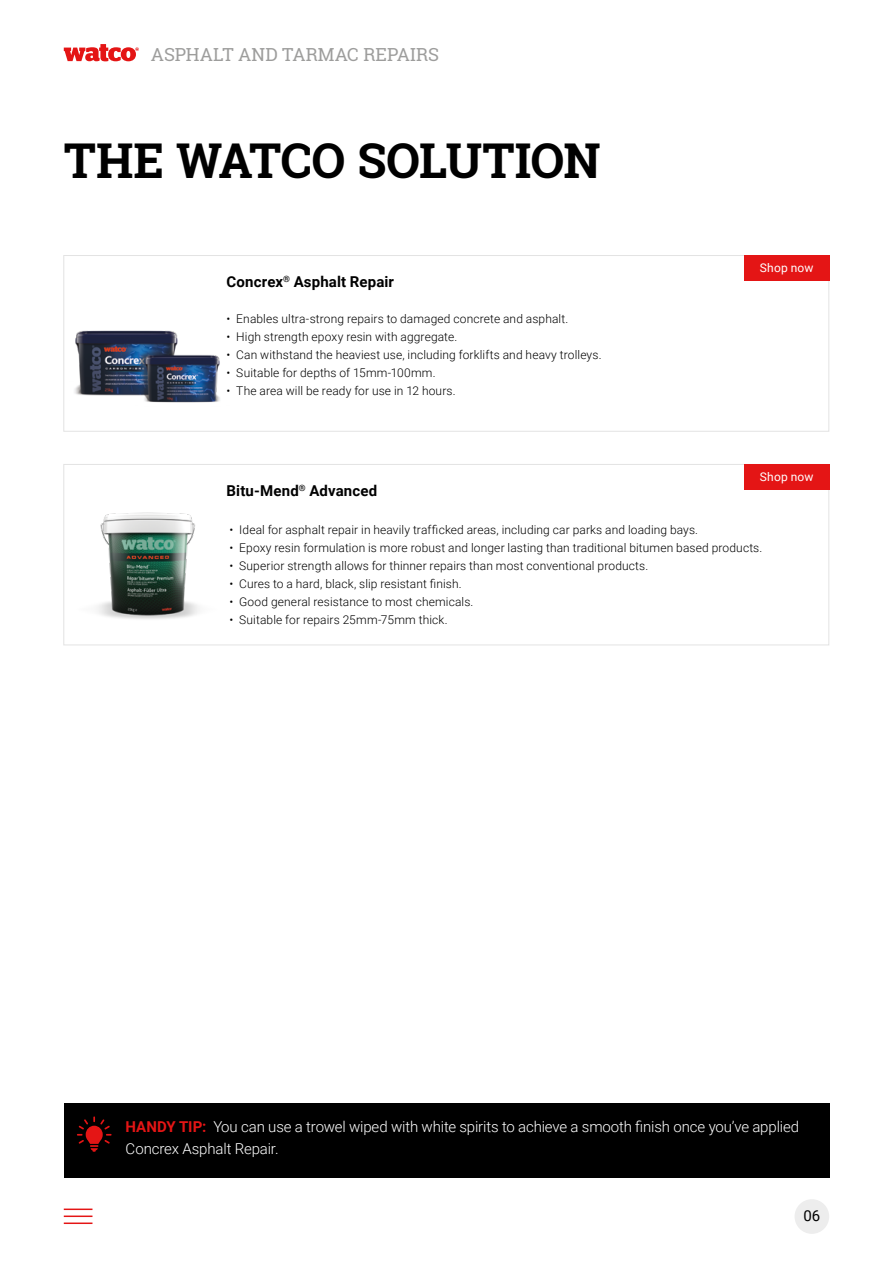
<style>
.page{position:relative;width:893px;height:1263px;background:#fff}
.page>*{position:absolute;margin:0;border:0;box-sizing:border-box;transform-origin:0 0}
.t1{font:700 48px "Roboto Slab";letter-spacing:-.01em;color:#000}
.t2{font:18px "Roboto Slab";letter-spacing:.005em;color:#9d9d9c}
.t3{font:300 15px/22.5px "Roboto";letter-spacing:-.01em;color:#fff}
.t4{font:700 15px "Roboto";letter-spacing:.01em;color:#000}
.t5{font:15px "Roboto";color:#000}
.t6{font:300 12px "Roboto";letter-spacing:.01em;color:#000}
.t7{font:12px "Roboto";letter-spacing:.015em;color:#fff}
.s1{font-weight:700;color:#e41515}
</style>
<div class="page">
<div style="left:64px;top:1103px;width:766px;height:75px;background:#000"></div>
<svg style="left:64px;top:44px;width:75px;height:17px"></svg>
<div style="left:63px;top:255px;width:766px;height:177px;border:1px solid #e3e3e3"></div>
<div style="left:63px;top:464px;width:766px;height:181px;border:1px solid #e3e3e3"></div>
<img style="left:69px;top:330px;width:160px;height:102px">
<img style="left:97px;top:512px;width:102px;height:107px">
<svg style="left:77px;top:1116px;width:35px;height:36px"></svg>
<hr style="left:64px;top:1222px;width:28px;height:2px;background:#e41515">
<hr style="left:64px;top:1215px;width:28px;height:2px;background:#e41515">
<hr style="left:64px;top:1208px;width:28px;height:2px;background:#e41515">
<div style="left:744px;top:255px;width:85px;height:26px;background:#e41515"></div>
<div style="left:744px;top:464px;width:85px;height:26px;background:#e41515"></div>
<div style="left:794px;top:1199px;width:35px;height:35px;background:#ededed;border-radius:50%"></div>
<h2 class="t2" style="left:151px;top:43px;width:290px">ASPHALT AND TARMAC REPAIRS</h2>
<h1 class="t1" style="left:64px;top:128px;width:538px">THE WATCO SOLUTION</h1>
<p class="t4" style="left:227px;top:271px;width:169px">Concrex<sup>®</sup> Asphalt Repair</p>
<p class="t6" style="left:227px;top:310px;width:343px">• Enables ultra-strong repairs to damaged concrete and asphalt.</p>
<p class="t6" style="left:227px;top:328px;width:232px">• High strength epoxy resin with aggregate.</p>
<p class="t6" style="left:227px;top:346px;width:376px">• Can withstand the heaviest use, including forklifts and heavy trolleys.</p>
<p class="t6" style="left:227px;top:364px;width:211px">• Suitable for depths of 15mm-100mm.</p>
<p class="t6" style="left:227px;top:382px;width:231px">• The area will be ready for use in 12 hours.</p>
<p class="t4" style="left:227px;top:480px;width:152px">Bitu-Mend<sup>®</sup> Advanced</p>
<p class="t7" style="left:760px;top:259px;width:55px">Shop now</p>
<p class="t7" style="left:760px;top:468px;width:55px">Shop now</p>
<p class="t6" style="left:229px;top:521px;width:470px">• Ideal for asphalt repair in heavily trafficked areas, including car parks and loading bays.</p>
<p class="t6" style="left:229px;top:539px;width:534px">• Epoxy resin formulation is more robust and longer lasting than traditional bitumen based products.</p>
<p class="t6" style="left:229px;top:557px;width:420px">• Superior strength allows for thinner repairs than most conventional products.</p>
<p class="t6" style="left:229px;top:575px;width:234px">• Cures to a hard, black, slip resistant finish.</p>
<p class="t6" style="left:229px;top:593px;width:245px">• Good general resistance to most chemicals.</p>
<p class="t6" style="left:229px;top:611px;width:220px">• Suitable for repairs 25mm-75mm thick.</p>
<p class="t3" style="left:126px;top:1115px;width:675px"><span class="s1">HANDY TIP:</span> You can use a trowel wiped with white spirits to achieve a smooth finish once you’ve applied<br>Concrex Asphalt Repair.</p>
<p class="t5" style="left:803px;top:1205px;width:19px">06</p>
</div>
